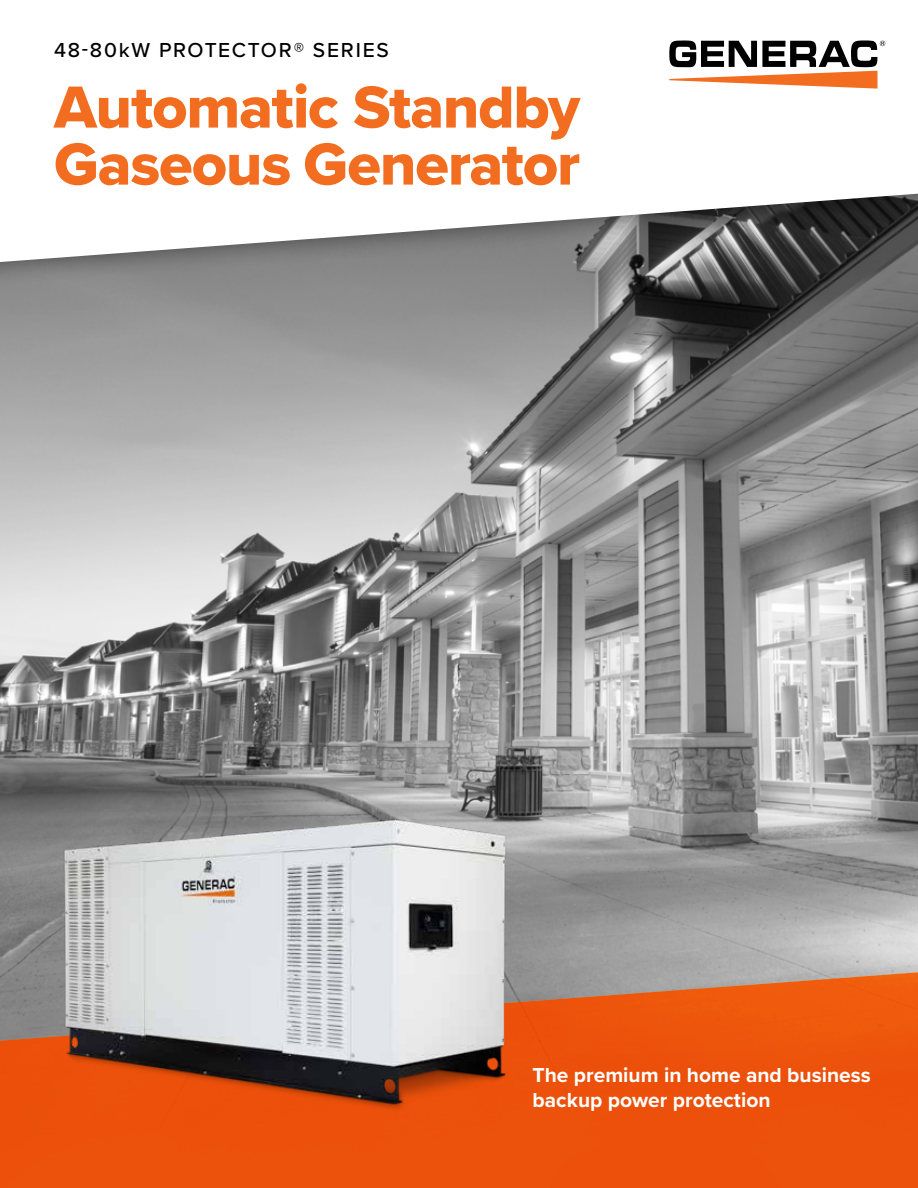
<style>
.page{position:relative;width:918px;height:1188px;background:#fff}
.page>*{position:absolute;margin:0;border:0;box-sizing:border-box;transform-origin:0 0}
.t1{font:61.5px/57px "Proxima Nova Extrabld";letter-spacing:-.02em;color:#f36d21}
.t2{font:700 21px/25.2px "Proxima Nova";color:#fff}
.t3{font:500 21px "Proxima Nova";letter-spacing:.085em;color:#000}
</style>
<div class="page">
<img style="left:0;top:356px;width:918px;height:615px">
<div style="left:0;top:0;width:918px;height:356px;background:#000;opacity:.5"></div>
<svg style="left:0;top:0;width:918px;height:262px"></svg>
<svg style="left:0;top:971px;width:918px;height:217px;background:#e55715"></svg>
<svg style="left:669px;top:41px;width:216px;height:48px"></svg>
<img style="left:54px;top:812px;width:475px;height:305px">
<p class="t3" style="left:54px;top:34px;width:336px">48-80kW PROTECTOR® SERIES</p>
<h1 class="t1" style="left:54px;top:78px;width:528px">Automatic Standby<br>Gaseous Generator</h1>
<p class="t2" style="left:533px;top:1062px;width:340px">The premium in home and business backup power protection</p>
</div>
